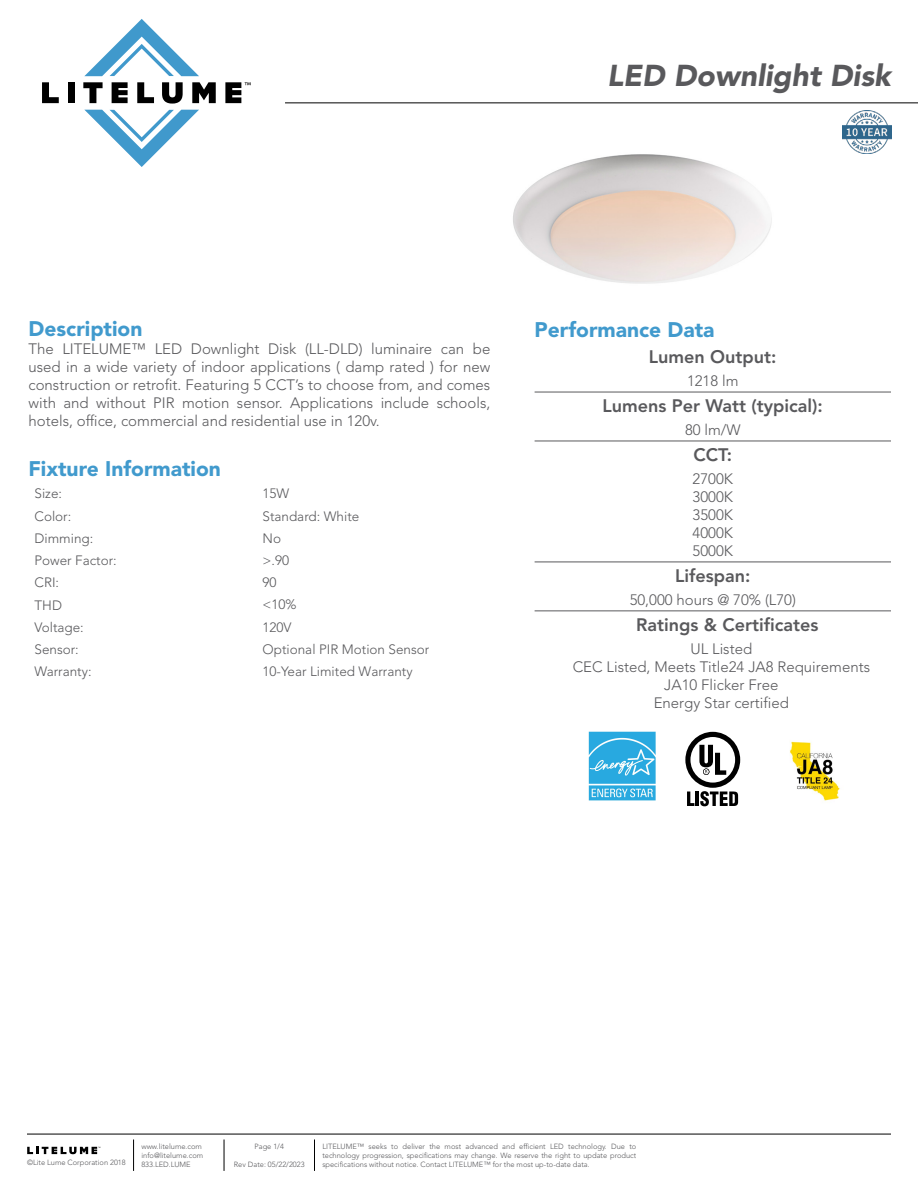
<style>
.page{position:relative;width:918px;height:1188px;background:#fff}
.page>*{position:absolute;margin:0;border:0;box-sizing:border-box;transform-origin:0 0}
.t1{font:italic 900 30px "Avenir LT Std";color:#59595c}
.t2{font:900 21px "Avenir LT Std";color:#419acd}
.t3{font:800 18px "Avenir LT Std";color:#59595c}
.t4{font:300 15px/18px "Avenir LT Std";color:#59595c;text-align:justify}
.t5{font:300 13.5px/22.2px "Avenir LT Std";color:#59595c}
.t6{font:300 7.5px/9px "Avenir LT Std";color:#59595c;text-align:justify}
</style>
<div class="page">
<hr style="left:27px;top:1134px;width:864px;height:1px;background:#000">
<hr style="left:285px;top:103px;width:633px;height:1px;background:#000">
<hr style="left:133px;top:1140px;width:1px;height:31px;background:#000">
<hr style="left:224px;top:1140px;width:1px;height:31px;background:#000">
<hr style="left:314px;top:1140px;width:1px;height:31px;background:#000">
<svg style="left:27px;top:1147px;width:73px;height:7px"></svg>
<svg style="left:42px;top:82px;width:17px;height:21px"></svg>
<div style="left:68px;top:82px;width:7px;height:21px;background:#000"></div>
<svg style="left:83px;top:82px;width:20px;height:21px"></svg>
<svg style="left:112px;top:82px;width:16px;height:21px"></svg>
<svg style="left:137px;top:82px;width:17px;height:21px"></svg>
<svg style="left:162px;top:82px;width:21px;height:22px"></svg>
<svg style="left:192px;top:82px;width:24px;height:21px"></svg>
<svg style="left:84px;top:19px;width:115px;height:57px"></svg>
<svg style="left:85px;top:110px;width:114px;height:57px"></svg>
<svg style="left:225px;top:82px;width:26px;height:21px"></svg>
<img style="left:513px;top:154px;width:259px;height:130px">
<hr style="left:535px;top:392px;width:356px;height:1px;background:#59595c">
<hr style="left:535px;top:441px;width:356px;height:1px;background:#59595c">
<hr style="left:535px;top:562px;width:356px;height:1px;background:#59595c">
<hr style="left:535px;top:611px;width:356px;height:1px;background:#59595c">
<svg style="left:685px;top:732px;width:55px;height:74px"></svg>
<img style="left:842px;top:110px;width:49px;height:43px">
<img style="left:790px;top:741px;width:50px;height:60px">
<img style="left:588px;top:731px;width:68px;height:69px">
<h1 class="t1" style="left:607px;top:57px;width:285px">LED Downlight Disk</h1>
<h2 class="t2" style="left:29px;top:316px;width:115px">Description</h2>
<p class="t4" style="left:29px;top:340px;width:463px">The LITELUME™ LED Downlight Disk (LL-DLD) luminaire can be used in a wide variety of indoor applications ( damp rated ) for new construction or retrofit. Featuring 5 CCT’s to choose from, and comes with and without PIR motion sensor. Applications include schools, hotels, office, commercial and residential use in 120v.</p>
<h2 class="t2" style="left:29px;top:456px;width:194px">Fixture Information</h2>
<p class="t5" style="left:35px;top:483px;width:84px">Size:<br>Color:<br>Dimming:<br>Power Factor:</p>
<p class="t5" style="left:35px;top:594px;width:59px">THD<br>Voltage:<br>Sensor:<br>Warranty:</p>
<p class="t5" style="left:263px;top:483px;width:168px">15W<br>Standard: White<br>No<br>&gt;.90<br>90<br>&lt;10%<br>120V<br>Optional PIR Motion Sensor<br>10-Year Limited Warranty</p>
<p class="t5" style="left:35px;top:571px;width:26px">CRI:</p>
<h2 class="t2" style="left:535px;top:317px;width:181px">Performance Data</h2>
<p class="t3" style="left:649px;top:346px;width:129px">Lumen Output:</p>
<p class="t4" style="left:687px;top:372px;width:53px">1218 lm</p>
<p class="t3" style="left:603px;top:395px;width:222px">Lumens Per Watt (typical):</p>
<p class="t4" style="left:685px;top:421px;width:57px">80 lm/W</p>
<p class="t3" style="left:693px;top:444px;width:40px">CCT:</p>
<p class="t4" style="left:693px;top:470px;width:42px">2700K 3000K 3500K 4000K 5000K</p>
<p class="t3" style="left:675px;top:565px;width:77px">Lifespan:</p>
<p class="t4" style="left:630px;top:591px;width:168px">50,000 hours @ 70% (L70)</p>
<p class="t3" style="left:636px;top:614px;width:184px">Ratings &amp; Certificates</p>
<p class="t4" style="left:573px;top:640px;width:299px;text-align:center">UL Listed<br>CEC Listed, Meets Title24 JA8 Requirements<br>JA10 Flicker Free<br>Energy Star certified</p>
<p class="t6" style="left:141px;top:1142px;width:63px;text-align:left">www.litelume.com info@litelume.com<br>833.LED.LUME</p>
<p class="t6" style="left:255px;top:1142px;width:31px">Page 1/4</p>
<p class="t6" style="left:27px;top:1158px;width:100px">©Lite Lume Corporation 2018</p>
<p class="t6" style="left:234px;top:1160px;width:72px">Rev Date: 05/22/2023</p>
<p class="t6" style="left:322px;top:1142px;width:316px">LITELUME™ seeks to deliver the most advanced and efficient LED technology. Due to technology progression, specifications may change. We reserve the right to update product specifications without notice. Contact LITELUME™ for the most up-to-date data.</p>
</div>
